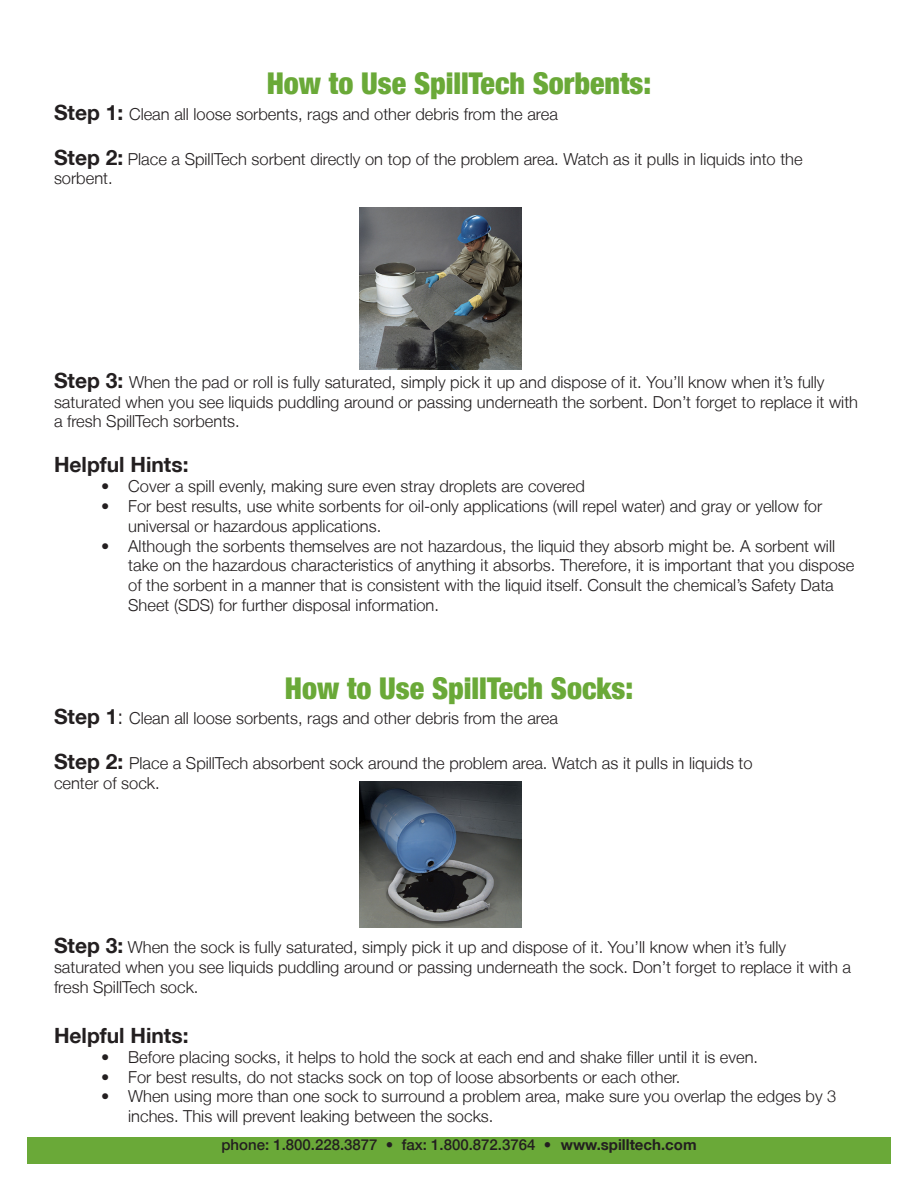
<style>
.page{position:relative;width:918px;height:1188px;background:#fff}
.page>*{position:absolute;margin:0;border:0;box-sizing:border-box;transform-origin:0 0}
.t1{font:900 condensed 30px "Helvetica Neue LT";color:#6aa938}
.t2{font:700 21px "Helvetica Neue LT";color:#231f20}
.t3{font:300 16.5px/19.8px "Helvetica Neue LT";color:#231f20}
.Address_White{font:500 15px "Helvetica Neue LT";color:#231f20}
.s1{font-weight:700;font-size:21px}
.s2{font-size:21px}
.s3{font-weight:700}
</style>
<div class="page">
<div style="left:27px;top:1137px;width:864px;height:27px;background:#6aa938"></div>
<img style="left:360px;top:207px;width:162px;height:162px">
<img style="left:360px;top:781px;width:162px;height:146px">
<p class="t1" style="left:267px;top:65px;width:386px">How to Use SpillTech Sorbents:</p>
<p class="t3" style="left:54px;top:104px;width:505px"><span class="s1">Step 1:</span> Clean all loose sorbents, rags and other debris from the area</p>
<p class="t3" style="left:54px;top:149px;width:750px"><span class="s1">Step 2:</span> Place a SpillTech sorbent directly on top of the problem area. Watch as it pulls in liquids into the sorbent.</p>
<p class="t3" style="left:54px;top:372px;width:806px"><span class="s1">Step 3:</span> When the pad or roll is fully saturated, simply pick it up and dispose of it. You’ll know when it’s fully saturated when you see liquids puddling around or passing underneath the sorbent. Don’t forget to replace it with a fresh SpillTech sorbents.</p>
<p class="t2" style="left:54px;top:452px;width:136px">Helpful Hints:</p>
<p class="t3" style="left:101px;top:476px;width:485px">• Cover a spill evenly, making sure even stray droplets are covered</p>
<p class="t3" style="left:128px;top:496px;width:696px;text-indent:-27px">• For best results, use white sorbents for oil-only applications (will repel water) and gray or yellow for universal or hazardous applications.</p>
<p class="t3" style="left:128px;top:536px;width:728px;text-indent:-27px">• Although the sorbents themselves are not hazardous, the liquid they absorb might be. A sorbent will take on the hazardous characteristics of anything it absorbs. Therefore, it is important that you dispose of the sorbent in a manner that is consistent with the liquid itself. Consult the chemical’s Safety Data Sheet (SDS) for further disposal information.</p>
<p class="t1" style="left:285px;top:670px;width:350px">How to Use SpillTech Socks:</p>
<p class="t3" style="left:54px;top:708px;width:505px"><span class="s1">Step 1</span><span class="s2">:</span> Clean all loose sorbents, rags and other debris from the area</p>
<p class="t3" style="left:54px;top:753px;width:700px"><span class="s1">Step 2:</span> Place a SpillTech absorbent sock around the problem area. Watch as it pulls in liquids to center of sock.</p>
<p class="t3" style="left:54px;top:937px;width:799px"><span class="s1">Step 3:</span> When the sock is fully saturated, simply pick it up and dispose of it. You’ll know when it’s fully saturated when you see liquids puddling around or passing underneath the sock. Don’t forget to replace it with a fresh SpillTech sock.</p>
<p class="t2" style="left:54px;top:1023px;width:136px">Helpful Hints:</p>
<p class="t3" style="left:101px;top:1047px;width:658px">• Before placing socks, it helps to hold the sock at each end and shake filler until it is even.</p>
<p class="t3" style="left:101px;top:1067px;width:581px">• For best results, do not stacks sock on top of loose absorbents or each other.</p>
<p class="t3" style="left:128px;top:1086px;width:710px;text-indent:-27px">• When using more than one sock to surround a problem area, make sure you overlap the edges by 3 inches. This will prevent leaking between the socks.</p>
<p class="Address_White" style="left:221px;top:1136px;width:477px">phone: 1.800.228.3877 • fax: 1.800.872.3764 • <span class="s3">www.spilltech.com</span></p>
</div>
